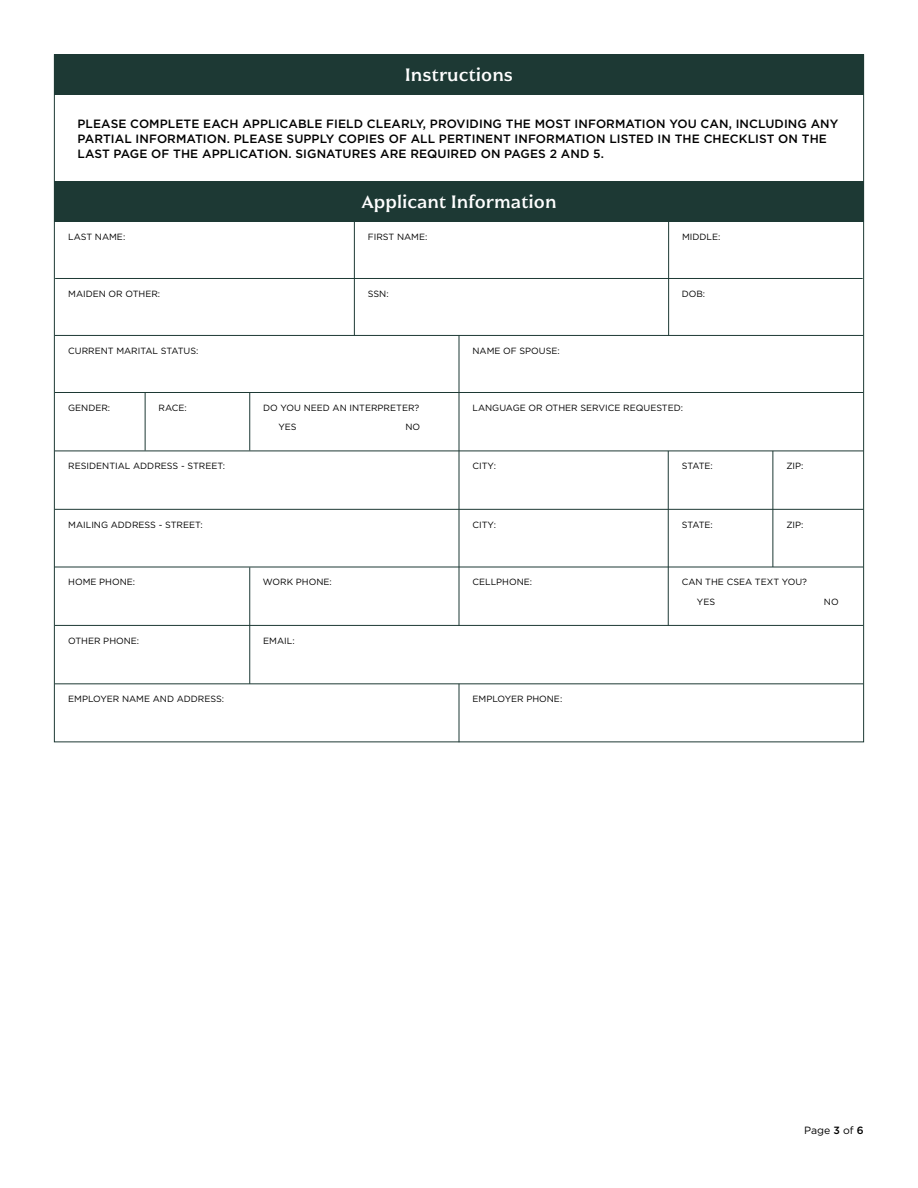
<style>
.page{position:relative;width:918px;height:1188px;background:#fff}
.page>*{position:absolute;margin:0;border:0;box-sizing:border-box;transform-origin:0 0}
.t1{font:18px "Civane Nor Med";color:#fff}
.t2{font:500 12px/15px "Gotham";letter-spacing:.01em;color:#000}
.t3{font:10.5px "Gotham";color:#000}
.t4{font:9px "Gotham";color:#000}
.s1{font-weight:500}
</style>
<div class="page">
<div style="left:54px;top:54px;width:810px;height:41px;background:#1d3934"></div>
<hr style="left:54px;top:567px;width:809px;height:1px;background:#1d3934">
<hr style="left:55px;top:625px;width:808px;height:1px;background:#1d3934">
<hr style="left:55px;top:683px;width:808px;height:1px;background:#1d3934">
<hr style="left:249px;top:567px;width:1px;height:117px;background:#1d3934">
<hr style="left:459px;top:684px;width:1px;height:58px;background:#1d3934">
<div style="left:54px;top:181px;width:810px;height:41px;background:#1d3934"></div>
<hr style="left:55px;top:278px;width:808px;height:1px;background:#1d3934">
<hr style="left:55px;top:335px;width:808px;height:1px;background:#1d3934">
<hr style="left:55px;top:392px;width:808px;height:1px;background:#1d3934">
<hr style="left:55px;top:451px;width:808px;height:1px;background:#1d3934">
<hr style="left:55px;top:509px;width:808px;height:1px;background:#1d3934">
<hr style="left:354px;top:222px;width:1px;height:113px;background:#1d3934">
<hr style="left:668px;top:222px;width:1px;height:113px;background:#1d3934">
<hr style="left:459px;top:335px;width:1px;height:291px;background:#1d3934">
<hr style="left:145px;top:392px;width:1px;height:59px;background:#1d3934">
<hr style="left:249px;top:392px;width:1px;height:59px;background:#1d3934">
<hr style="left:668px;top:451px;width:1px;height:174px;background:#1d3934">
<hr style="left:772px;top:451px;width:1px;height:116px;background:#1d3934">
<h1 class="t1" style="left:405px;top:64px;width:110px">Instructions</h1>
<p class="t2" style="left:77px;top:116px;width:763px">PLEASE COMPLETE EACH APPLICABLE FIELD CLEARLY, PROVIDING THE MOST INFORMATION YOU CAN, INCLUDING ANY<br>PARTIAL INFORMATION. PLEASE SUPPLY COPIES OF ALL PERTINENT INFORMATION LISTED IN THE CHECKLIST ON THE<br>LAST PAGE OF THE APPLICATION. SIGNATURES ARE REQUIRED ON PAGES 2 AND 5.</p>
<h1 class="t1" style="left:361px;top:191px;width:197px">Applicant Information</h1>
<p class="t4" style="left:68px;top:231px;width:59px">LAST NAME:</p>
<p class="t4" style="left:368px;top:231px;width:61px">FIRST NAME:</p>
<p class="t4" style="left:682px;top:231px;width:40px">MIDDLE:</p>
<p class="t4" style="left:68px;top:288px;width:93px">MAIDEN OR OTHER:</p>
<p class="t4" style="left:368px;top:288px;width:22px">SSN:</p>
<p class="t4" style="left:682px;top:288px;width:25px">DOB:</p>
<p class="t4" style="left:68px;top:345px;width:132px">CURRENT MARITAL STATUS:</p>
<p class="t4" style="left:472px;top:345px;width:89px">NAME OF SPOUSE:</p>
<p class="t4" style="left:68px;top:402px;width:44px">GENDER:</p>
<p class="t4" style="left:159px;top:402px;width:30px">RACE:</p>
<p class="t4" style="left:263px;top:402px;width:158px">DO YOU NEED AN INTERPRETER?</p>
<p class="t4" style="left:472px;top:402px;width:212px">LANGUAGE OR OTHER SERVICE REQUESTED:</p>
<p class="t4" style="left:278px;top:421px;width:20px">YES</p>
<p class="t4" style="left:405px;top:421px;width:16px">NO</p>
<p class="t4" style="left:68px;top:460px;width:158px">RESIDENTIAL ADDRESS - STREET:</p>
<p class="t4" style="left:472px;top:460px;width:25px">CITY:</p>
<p class="t4" style="left:682px;top:460px;width:33px">STATE:</p>
<p class="t4" style="left:786px;top:460px;width:19px">ZIP:</p>
<p class="t4" style="left:68px;top:519px;width:136px">MAILING ADDRESS - STREET:</p>
<p class="t4" style="left:472px;top:519px;width:25px">CITY:</p>
<p class="t4" style="left:682px;top:519px;width:33px">STATE:</p>
<p class="t4" style="left:786px;top:519px;width:19px">ZIP:</p>
<p class="t4" style="left:68px;top:576px;width:68px">HOME PHONE:</p>
<p class="t4" style="left:263px;top:576px;width:70px">WORK PHONE:</p>
<p class="t4" style="left:473px;top:576px;width:61px">CELLPHONE:</p>
<p class="t4" style="left:68px;top:635px;width:73px">OTHER PHONE:</p>
<p class="t4" style="left:263px;top:635px;width:33px">EMAIL:</p>
<p class="t4" style="left:68px;top:693px;width:158px">EMPLOYER NAME AND ADDRESS:</p>
<p class="t4" style="left:473px;top:693px;width:91px">EMPLOYER PHONE:</p>
<p class="t4" style="left:682px;top:576px;width:127px">CAN THE CSEA TEXT YOU?</p>
<p class="t4" style="left:697px;top:596px;width:20px">YES</p>
<p class="t4" style="left:824px;top:596px;width:16px">NO</p>
<p class="t3" style="left:804px;top:1124px;width:61px">Page <span class="s1">3</span> of <span class="s1">6</span></p>
</div>
